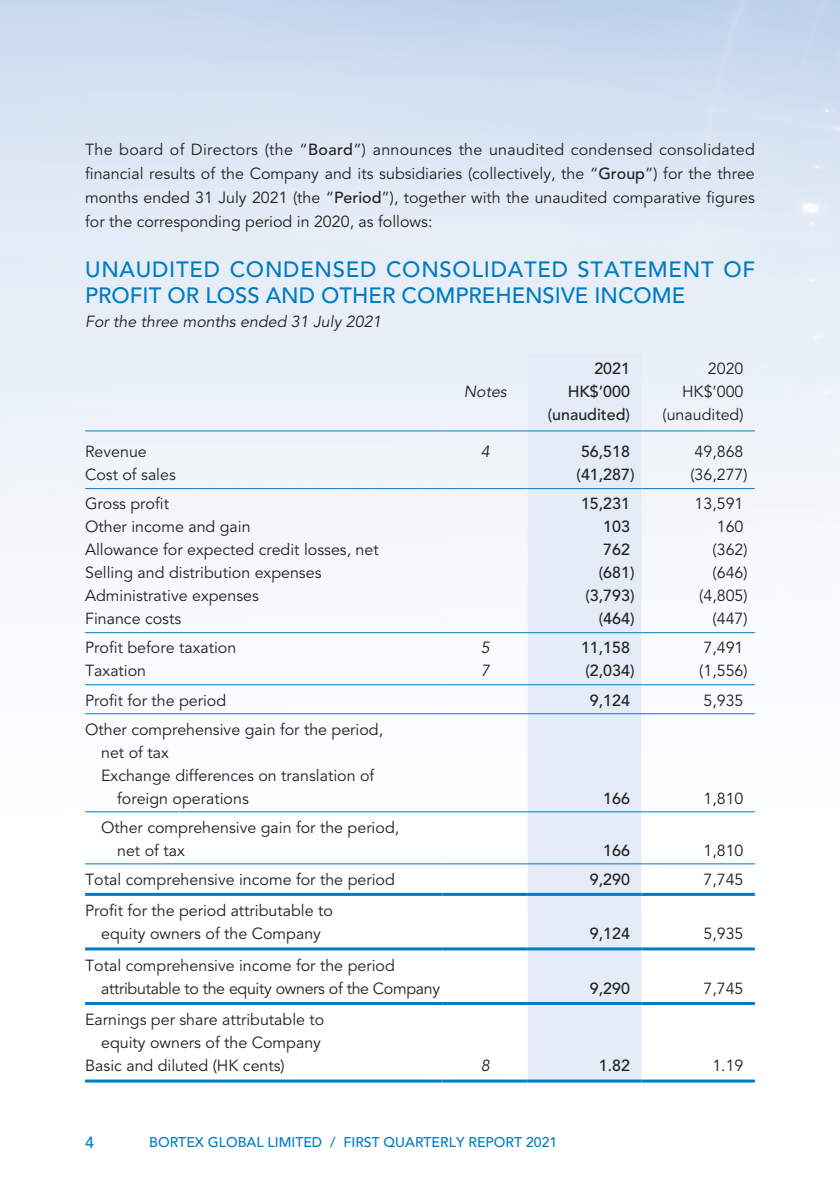
<style>
.page{position:relative;width:840px;height:1191px;background:#fff}
.page>*{position:absolute;margin:0;border:0;box-sizing:border-box;transform-origin:0 0}
._01_H1{font:500 22px/26px "Avenir LT Std";letter-spacing:.035em;color:#007cc2}
._50_Table_txt{font:16px "Avenir LT Std";color:#231f20}
._00_txt{font:16px/24px "Avenir LT Std";color:#231f20;text-align:justify}
._50_Table_txt-2{font:500 16px "Avenir LT Std";color:#231f20}
._50_Table_txt-3{font:16px "Avenir LT Std";letter-spacing:-.02em;color:#231f20}
._00_txt-2{font:italic 16px "Avenir LT Std";color:#231f20}
._50_Table_txt-4{font:italic 16px "Avenir LT Std";color:#231f20}
.t1{font:500 16px "Avenir LT Std";color:#007cc2}
.t2{font:500 14px "Avenir LT Std";color:#007cc2}
.s1{font-weight:500}
</style>
<div class="page">
<img style="left:0;top:0;width:839px;height:1083px">
<div style="left:527px;top:354px;width:114px;height:725px;background:#e4ecf7"></div>
<hr style="left:85px;top:430px;width:357px;height:1px;background:#007cc2">
<hr style="left:442px;top:430px;width:85px;height:1px;background:#007cc2">
<hr style="left:527px;top:430px;width:114px;height:1px;background:#007cc2">
<hr style="left:641px;top:430px;width:113px;height:1px;background:#007cc2">
<hr style="left:85px;top:488px;width:357px;height:1px;background:#007cc2">
<hr style="left:442px;top:488px;width:85px;height:1px;background:#007cc2">
<hr style="left:527px;top:488px;width:114px;height:1px;background:#007cc2">
<hr style="left:641px;top:488px;width:113px;height:1px;background:#007cc2">
<hr style="left:85px;top:632px;width:357px;height:1px;background:#007cc2">
<hr style="left:442px;top:632px;width:85px;height:1px;background:#007cc2">
<hr style="left:527px;top:632px;width:114px;height:1px;background:#007cc2">
<hr style="left:641px;top:632px;width:113px;height:1px;background:#007cc2">
<hr style="left:85px;top:684px;width:357px;height:1px;background:#007cc2">
<hr style="left:442px;top:684px;width:85px;height:1px;background:#007cc2">
<hr style="left:527px;top:684px;width:114px;height:1px;background:#007cc2">
<hr style="left:641px;top:684px;width:113px;height:1px;background:#007cc2">
<hr style="left:85px;top:713px;width:357px;height:1px;background:#007cc2">
<hr style="left:442px;top:713px;width:85px;height:1px;background:#007cc2">
<hr style="left:527px;top:713px;width:114px;height:1px;background:#007cc2">
<hr style="left:641px;top:713px;width:113px;height:1px;background:#007cc2">
<hr style="left:85px;top:811px;width:357px;height:1px;background:#007cc2">
<hr style="left:442px;top:811px;width:85px;height:1px;background:#007cc2">
<hr style="left:527px;top:811px;width:114px;height:1px;background:#007cc2">
<hr style="left:641px;top:811px;width:113px;height:1px;background:#007cc2">
<hr style="left:85px;top:863px;width:357px;height:1px;background:#007cc2">
<hr style="left:442px;top:863px;width:85px;height:1px;background:#007cc2">
<hr style="left:527px;top:863px;width:114px;height:1px;background:#007cc2">
<hr style="left:641px;top:863px;width:113px;height:1px;background:#007cc2">
<hr style="left:85px;top:893px;width:357px;height:3px;background:#007cc2">
<hr style="left:442px;top:893px;width:85px;height:3px;background:#007cc2">
<hr style="left:527px;top:893px;width:114px;height:3px;background:#007cc2">
<hr style="left:641px;top:893px;width:113px;height:3px;background:#007cc2">
<hr style="left:85px;top:947px;width:357px;height:3px;background:#007cc2">
<hr style="left:442px;top:947px;width:85px;height:3px;background:#007cc2">
<hr style="left:527px;top:947px;width:114px;height:3px;background:#007cc2">
<hr style="left:641px;top:947px;width:113px;height:3px;background:#007cc2">
<hr style="left:85px;top:1002px;width:357px;height:3px;background:#007cc2">
<hr style="left:442px;top:1002px;width:85px;height:3px;background:#007cc2">
<hr style="left:527px;top:1002px;width:114px;height:3px;background:#007cc2">
<hr style="left:641px;top:1002px;width:113px;height:3px;background:#007cc2">
<hr style="left:85px;top:1079px;width:357px;height:3px;background:#007cc2">
<hr style="left:442px;top:1079px;width:85px;height:3px;background:#007cc2">
<hr style="left:527px;top:1079px;width:114px;height:3px;background:#007cc2">
<hr style="left:641px;top:1079px;width:113px;height:3px;background:#007cc2">
<p class="_00_txt" style="left:85px;top:138px;width:671px">The board of Directors (the “<span class="s1">Board</span>”) announces the unaudited condensed consolidated financial results of the Company and its subsidiaries (collectively, the “<span class="s1">Group</span>”) for the three months ended 31 July 2021 (the “<span class="s1">Period</span>”), together with the unaudited comparative figures for the corresponding period in 2020, as follows:</p>
<p class="_01_H1" style="left:85px;top:257px;width:671px">UNAUDITED CONDENSED CONSOLIDATED STATEMENT OF<br>PROFIT OR LOSS AND OTHER COMPREHENSIVE INCOME</p>
<p class="_00_txt-2" style="left:85px;top:312px;width:298px">For the three months ended 31 July 2021</p>
<p class="_50_Table_txt-2" style="left:594px;top:359px;width:37px">2021</p>
<p class="_50_Table_txt" style="left:707px;top:359px;width:37px">2020</p>
<p class="_50_Table_txt-4" style="left:463px;top:382px;width:44px">Notes</p>
<p class="_50_Table_txt-2" style="left:567px;top:382px;width:64px">HK$’000</p>
<p class="_50_Table_txt" style="left:681px;top:382px;width:63px">HK$’000</p>
<p class="_50_Table_txt-2" style="left:547px;top:405px;width:84px">(unaudited)</p>
<p class="_50_Table_txt" style="left:662px;top:405px;width:82px">(unaudited)</p>
<p class="_50_Table_txt" style="left:85px;top:442px;width:63px">Revenue</p>
<p class="_50_Table_txt-4" style="left:480px;top:442px;width:10px">4</p>
<p class="_50_Table_txt-2" style="left:580px;top:442px;width:50px">56,518</p>
<p class="_50_Table_txt" style="left:694px;top:442px;width:50px">49,868</p>
<p class="_50_Table_txt" style="left:85px;top:465px;width:92px">Cost of sales</p>
<p class="_50_Table_txt-2" style="left:576px;top:465px;width:59px">(41,287)</p>
<p class="_50_Table_txt" style="left:690px;top:465px;width:59px">(36,277)</p>
<p class="_50_Table_txt" style="left:85px;top:494px;width:85px">Gross profit</p>
<p class="_50_Table_txt-2" style="left:580px;top:494px;width:50px">15,231</p>
<p class="_50_Table_txt" style="left:694px;top:494px;width:50px">13,591</p>
<p class="_50_Table_txt" style="left:85px;top:517px;width:167px">Other income and gain</p>
<p class="_50_Table_txt-2" style="left:603px;top:517px;width:28px">103</p>
<p class="_50_Table_txt" style="left:716px;top:517px;width:28px">160</p>
<p class="_50_Table_txt" style="left:85px;top:540px;width:295px">Allowance for expected credit losses, net</p>
<p class="_50_Table_txt-2" style="left:603px;top:540px;width:28px">762</p>
<p class="_50_Table_txt" style="left:712px;top:540px;width:37px">(362)</p>
<p class="_50_Table_txt" style="left:85px;top:563px;width:238px">Selling and distribution expenses</p>
<p class="_50_Table_txt-2" style="left:598px;top:563px;width:37px">(681)</p>
<p class="_50_Table_txt" style="left:712px;top:563px;width:37px">(646)</p>
<p class="_50_Table_txt" style="left:85px;top:586px;width:175px">Administrative expenses</p>
<p class="_50_Table_txt-2" style="left:585px;top:586px;width:50px">(3,793)</p>
<p class="_50_Table_txt" style="left:698px;top:586px;width:50px">(4,805)</p>
<p class="_50_Table_txt" style="left:85px;top:609px;width:98px">Finance costs</p>
<p class="_50_Table_txt-2" style="left:598px;top:609px;width:37px">(464)</p>
<p class="_50_Table_txt" style="left:712px;top:609px;width:37px">(447)</p>
<p class="_50_Table_txt" style="left:85px;top:639px;width:153px">Profit before taxation</p>
<p class="_50_Table_txt-4" style="left:480px;top:639px;width:10px">5</p>
<p class="_50_Table_txt-2" style="left:580px;top:638px;width:50px">11,158</p>
<p class="_50_Table_txt" style="left:703px;top:639px;width:42px">7,491</p>
<p class="_50_Table_txt" style="left:85px;top:662px;width:63px">Taxation</p>
<p class="_50_Table_txt-4" style="left:480px;top:662px;width:10px">7</p>
<p class="_50_Table_txt-2" style="left:585px;top:661px;width:50px">(2,034)</p>
<p class="_50_Table_txt" style="left:698px;top:662px;width:50px">(1,556)</p>
<p class="_50_Table_txt" style="left:85px;top:691px;width:142px">Profit for the period</p>
<p class="_50_Table_txt-2" style="left:589px;top:690px;width:42px">9,124</p>
<p class="_50_Table_txt" style="left:703px;top:691px;width:42px">5,935</p>
<p class="_50_Table_txt" style="left:85px;top:720px;width:299px">Other comprehensive gain for the period,</p>
<p class="_50_Table_txt" style="left:101px;top:743px;width:69px">net of tax</p>
<p class="_50_Table_txt" style="left:101px;top:766px;width:274px">Exchange differences on translation of</p>
<p class="_50_Table_txt" style="left:117px;top:789px;width:133px">foreign operations</p>
<p class="_50_Table_txt-2" style="left:603px;top:788px;width:28px">166</p>
<p class="_50_Table_txt" style="left:703px;top:789px;width:42px">1,810</p>
<p class="_50_Table_txt" style="left:101px;top:818px;width:299px">Other comprehensive gain for the period,</p>
<p class="_50_Table_txt" style="left:117px;top:841px;width:69px">net of tax</p>
<p class="_50_Table_txt-2" style="left:603px;top:840px;width:28px">166</p>
<p class="_50_Table_txt" style="left:703px;top:841px;width:42px">1,810</p>
<p class="_50_Table_txt" style="left:85px;top:870px;width:311px">Total comprehensive income for the period</p>
<p class="_50_Table_txt-2" style="left:589px;top:870px;width:42px">9,290</p>
<p class="_50_Table_txt" style="left:703px;top:870px;width:42px">7,745</p>
<p class="_50_Table_txt" style="left:85px;top:901px;width:249px">Profit for the period attributable to</p>
<p class="_50_Table_txt" style="left:101px;top:924px;width:221px">equity owners of the Company</p>
<p class="_50_Table_txt-2" style="left:589px;top:924px;width:42px">9,124</p>
<p class="_50_Table_txt" style="left:703px;top:924px;width:42px">5,935</p>
<p class="_50_Table_txt" style="left:85px;top:956px;width:311px">Total comprehensive income for the period</p>
<p class="_50_Table_txt-3" style="left:101px;top:979px;width:340px">attributable to the equity owners of the Company</p>
<p class="_50_Table_txt-2" style="left:589px;top:979px;width:42px">9,290</p>
<p class="_50_Table_txt" style="left:703px;top:979px;width:42px">7,745</p>
<p class="_50_Table_txt" style="left:85px;top:1010px;width:241px">Earnings per share attributable to</p>
<p class="_50_Table_txt" style="left:101px;top:1033px;width:221px">equity owners of the Company</p>
<p class="_50_Table_txt" style="left:85px;top:1056px;width:201px">Basic and diluted (HK cents)</p>
<p class="_50_Table_txt-4" style="left:480px;top:1056px;width:10px">8</p>
<p class="_50_Table_txt-2" style="left:598px;top:1056px;width:33px">1.82</p>
<p class="_50_Table_txt" style="left:712px;top:1056px;width:33px">1.19</p>
<p class="t1" style="left:85px;top:1133px;width:10px">4</p>
<p class="t2" style="left:149px;top:1133px;width:409px">BORTEX GLOBAL LIMITED / FIRST QUARTERLY REPORT 2021</p>
</div>
